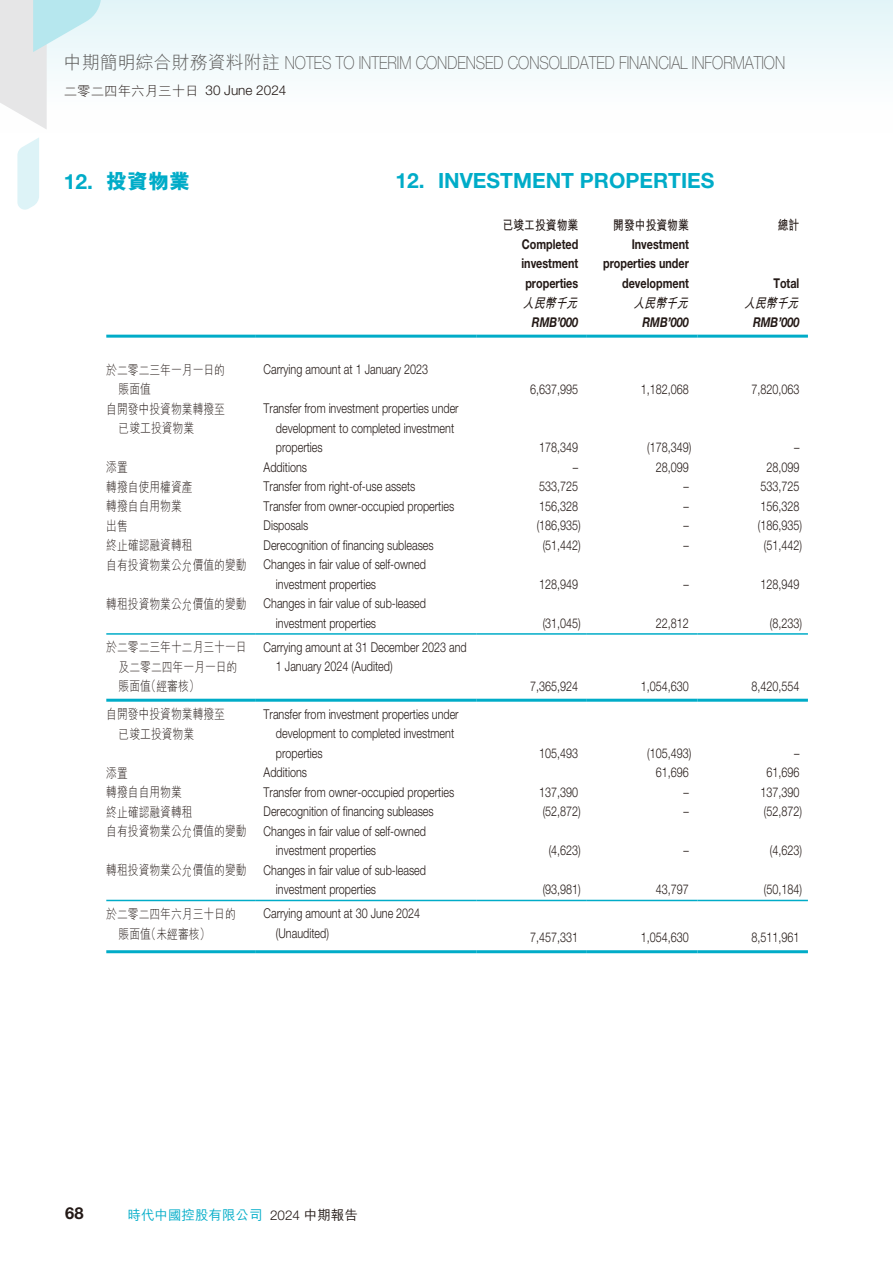
<style>
.page{position:relative;width:893px;height:1263px;background:#fff}
.page>*{position:absolute;margin:0;border:0;box-sizing:border-box;transform-origin:0 0}
.t1{font:700 21px "Helvetica Neue LT Std";color:#00acc8}
.t2{font:800 21px "M Hei HK";color:#00acc8}
.t3{font:100 18px "Helvetica Neue LT Std";color:#595857;scale:.83 1}
.t4{font:700 16.5px "Helvetica Neue LT Std";color:#231916}
.t5{font:300 13.5px/19.5px "Helvetica Neue LT Std";color:#231916;scale:.8 1}
.t6{font:300 13.5px/19.5px "M Hei HK";color:#231916;scale:.8 1}
.t7{font:700 13.5px/19.5px "Helvetica Neue LT Std";color:#231916;text-align:justify;scale:.8 1}
.t8{font:italic 700 13.5px "Helvetica Neue LT Std";color:#231916;scale:.8 1}
.t9{font:300 13.5px "M Hei HK";color:#231916}
.t10{font:500 13.5px "M Hei HK";color:#00acc8}
.t11{font:700 13.5px "M Hei HK";color:#231916;scale:.8 1}
.t12{font:italic 700 13.5px "M Hei HK";color:#231916;scale:.8 1}
.s1{font-family:"M Hei HK";font-weight:300}
.s2{font-family:"Helvetica Neue LT Std"}
.s3{font-family:"Helvetica Neue LT Std";font-weight:700}
.s4{font-family:"Helvetica Neue LT Std";font-weight:300;color:#231916}
.s5{color:#231916}
</style>
<div class="page">
<div style="left:0;top:0;width:893px;height:133px;background:linear-gradient(to bottom,#e2f5f8,#fff)"></div>
<svg style="left:0;top:0;width:101px;height:130px"></svg>
<svg style="left:17px;top:138px;width:22px;height:72px;background:#e1f4f8"></svg>
<hr style="left:106px;top:335px;width:149px;height:3px;background:#00acc8">
<hr style="left:255px;top:335px;width:221px;height:3px;background:#00acc8">
<hr style="left:476px;top:335px;width:111px;height:3px;background:#00acc8">
<hr style="left:587px;top:335px;width:110px;height:3px;background:#00acc8">
<hr style="left:697px;top:335px;width:111px;height:3px;background:#00acc8">
<hr style="left:106px;top:633px;width:149px;height:2px;background:#00acc8">
<hr style="left:255px;top:633px;width:221px;height:2px;background:#00acc8">
<hr style="left:476px;top:633px;width:111px;height:2px;background:#00acc8">
<hr style="left:587px;top:633px;width:110px;height:2px;background:#00acc8">
<hr style="left:697px;top:633px;width:111px;height:2px;background:#00acc8">
<hr style="left:106px;top:699px;width:149px;height:3px;background:#00acc8">
<hr style="left:255px;top:699px;width:221px;height:3px;background:#00acc8">
<hr style="left:476px;top:699px;width:111px;height:3px;background:#00acc8">
<hr style="left:587px;top:699px;width:110px;height:3px;background:#00acc8">
<hr style="left:697px;top:699px;width:111px;height:3px;background:#00acc8">
<hr style="left:106px;top:900px;width:149px;height:1px;background:#00acc8">
<hr style="left:255px;top:900px;width:221px;height:1px;background:#00acc8">
<hr style="left:476px;top:900px;width:111px;height:1px;background:#00acc8">
<hr style="left:587px;top:900px;width:110px;height:1px;background:#00acc8">
<hr style="left:697px;top:900px;width:111px;height:1px;background:#00acc8">
<hr style="left:106px;top:950px;width:149px;height:3px;background:#00acc8">
<hr style="left:255px;top:950px;width:221px;height:3px;background:#00acc8">
<hr style="left:476px;top:950px;width:111px;height:3px;background:#00acc8">
<hr style="left:587px;top:950px;width:110px;height:3px;background:#00acc8">
<hr style="left:697px;top:950px;width:111px;height:3px;background:#00acc8">
<h2 class="t3" style="left:64px;top:53px;width:871px"><span class="s1">中期簡明綜合財務資料附註</span> NOTES TO INTERIM CONDENSED CONSOLIDATED FINANCIAL INFORMATION</h2>
<p class="t9" style="left:64px;top:81px;width:224px">二零二四年六月三十日 <span class="s2">30 June 2024</span></p>
<h1 class="t2" style="left:64px;top:167px;width:128px"><span class="s3">12.</span> 投資物業</h1>
<h1 class="t1" style="left:395px;top:167px;width:321px">12. INVESTMENT PROPERTIES</h1>
<p class="t11" style="left:503px;top:215px;width:96px">已竣工投資物業</p>
<p class="t11" style="left:613px;top:215px;width:96px">開發中投資物業</p>
<p class="t11" style="left:778px;top:215px;width:29px">總計</p>
<p class="t7" style="left:521px;top:234px;width:72px">Completed investment properties</p>
<p class="t7" style="left:603px;top:234px;width:109px;text-align:right">Investment properties under development</p>
<p class="t7" style="left:773px;top:273px;width:34px">Total</p>
<p class="t12" style="left:523px;top:293px;width:75px">人民幣千元</p>
<p class="t12" style="left:633px;top:293px;width:75px">人民幣千元</p>
<p class="t12" style="left:744px;top:293px;width:75px">人民幣千元</p>
<p class="t8" style="left:532px;top:314px;width:60px">RMB’000</p>
<p class="t8" style="left:642px;top:314px;width:60px">RMB’000</p>
<p class="t8" style="left:753px;top:314px;width:60px">RMB’000</p>
<p class="t6" style="left:119px;top:360px;width:135px;text-indent:-12px">於二零二三年一月一日的賬面值</p>
<p class="t5" style="left:264px;top:359px;width:207px">Carrying amount at 1 January 2023</p>
<p class="t6" style="left:119px;top:399px;width:135px;text-indent:-12px">自開發中投資物業轉撥至已竣工投資物業</p>
<p class="t5" style="left:276px;top:398px;width:230px;text-indent:-12px">Transfer from investment properties under development to completed investment properties</p>
<p class="t5" style="left:530px;top:379px;width:62px">6,637,995</p>
<p class="t5" style="left:641px;top:379px;width:62px">1,182,068</p>
<p class="t5" style="left:751px;top:379px;width:62px">7,820,063</p>
<p class="t5" style="left:539px;top:437px;width:50px">178,349</p>
<p class="t5" style="left:647px;top:437px;width:57px">(178,349)</p>
<p class="t5" style="left:794px;top:437px;width:8px">–</p>
<p class="t6" style="left:106px;top:457px;width:29px">添置</p>
<p class="t5" style="left:264px;top:457px;width:56px">Additions</p>
<p class="t5" style="left:573px;top:457px;width:8px">–</p>
<p class="t5" style="left:656px;top:457px;width:43px">28,099</p>
<p class="t5" style="left:766px;top:457px;width:43px">28,099</p>
<p class="t6" style="left:106px;top:477px;width:109px">轉撥自使用權資產</p>
<p class="t5" style="left:264px;top:476px;width:191px">Transfer from right-of-use assets</p>
<p class="t5" style="left:539px;top:476px;width:50px">533,725</p>
<p class="t5" style="left:683px;top:476px;width:8px">–</p>
<p class="t5" style="left:760px;top:476px;width:50px">533,725</p>
<p class="t6" style="left:106px;top:496px;width:96px">轉撥自自用物業</p>
<p class="t5" style="left:264px;top:496px;width:240px">Transfer from owner-occupied properties</p>
<p class="t5" style="left:539px;top:496px;width:50px">156,328</p>
<p class="t5" style="left:683px;top:496px;width:8px">–</p>
<p class="t5" style="left:760px;top:496px;width:50px">156,328</p>
<p class="t6" style="left:106px;top:516px;width:29px">出售</p>
<p class="t5" style="left:264px;top:515px;width:57px">Disposals</p>
<p class="t5" style="left:537px;top:515px;width:57px">(186,935)</p>
<p class="t5" style="left:683px;top:515px;width:8px">–</p>
<p class="t5" style="left:758px;top:515px;width:57px">(186,935)</p>
<p class="t6" style="left:106px;top:535px;width:109px">終止確認融資轉租</p>
<p class="t5" style="left:264px;top:535px;width:214px">Derecognition of financing subleases</p>
<p class="t5" style="left:543px;top:535px;width:49px">(51,442)</p>
<p class="t5" style="left:683px;top:535px;width:8px">–</p>
<p class="t5" style="left:764px;top:535px;width:49px">(51,442)</p>
<p class="t6" style="left:106px;top:555px;width:177px">自有投資物業公允價值的變動</p>
<p class="t5" style="left:276px;top:554px;width:189px;text-indent:-12px">Changes in fair value of self-owned investment properties</p>
<p class="t5" style="left:539px;top:574px;width:50px">128,949</p>
<p class="t5" style="left:683px;top:574px;width:8px">–</p>
<p class="t5" style="left:760px;top:574px;width:50px">128,949</p>
<p class="t6" style="left:106px;top:594px;width:177px">轉租投資物業公允價值的變動</p>
<p class="t5" style="left:276px;top:593px;width:189px;text-indent:-12px">Changes in fair value of sub-leased investment properties</p>
<p class="t6" style="left:119px;top:637px;width:162px;text-indent:-12px">於二零二三年十二月三十一日及二零二四年一月一日的賬面值（經審核）</p>
<p class="t5" style="left:276px;top:637px;width:240px;text-indent:-12px">Carrying amount at 31 December 2023 and<br>1 January 2024 (Audited)</p>
<p class="t6" style="left:119px;top:704px;width:135px;text-indent:-12px">自開發中投資物業轉撥至已竣工投資物業</p>
<p class="t5" style="left:276px;top:704px;width:230px;text-indent:-12px">Transfer from investment properties under development to completed investment properties</p>
<p class="t5" style="left:543px;top:613px;width:49px">(31,045)</p>
<p class="t5" style="left:656px;top:613px;width:43px">22,812</p>
<p class="t5" style="left:770px;top:613px;width:42px">(8,233)</p>
<p class="t5" style="left:530px;top:676px;width:62px">7,365,924</p>
<p class="t5" style="left:641px;top:676px;width:62px">1,054,630</p>
<p class="t5" style="left:751px;top:676px;width:62px">8,420,554</p>
<p class="t5" style="left:539px;top:743px;width:50px">105,493</p>
<p class="t5" style="left:647px;top:743px;width:57px">(105,493)</p>
<p class="t5" style="left:794px;top:743px;width:8px">–</p>
<p class="t6" style="left:106px;top:763px;width:29px">添置</p>
<p class="t5" style="left:264px;top:762px;width:56px">Additions</p>
<p class="t5" style="left:656px;top:762px;width:43px">61,696</p>
<p class="t5" style="left:766px;top:762px;width:43px">61,696</p>
<p class="t6" style="left:106px;top:782px;width:96px">轉撥自自用物業</p>
<p class="t5" style="left:264px;top:782px;width:240px">Transfer from owner-occupied properties</p>
<p class="t5" style="left:539px;top:782px;width:50px">137,390</p>
<p class="t5" style="left:683px;top:782px;width:8px">–</p>
<p class="t5" style="left:760px;top:782px;width:50px">137,390</p>
<p class="t6" style="left:106px;top:802px;width:109px">終止確認融資轉租</p>
<p class="t5" style="left:264px;top:801px;width:214px">Derecognition of financing subleases</p>
<p class="t5" style="left:543px;top:801px;width:49px">(52,872)</p>
<p class="t5" style="left:683px;top:801px;width:8px">–</p>
<p class="t5" style="left:764px;top:801px;width:49px">(52,872)</p>
<p class="t6" style="left:106px;top:821px;width:177px">自有投資物業公允價值的變動</p>
<p class="t5" style="left:276px;top:821px;width:189px;text-indent:-12px">Changes in fair value of self-owned investment properties</p>
<p class="t5" style="left:549px;top:840px;width:42px">(4,623)</p>
<p class="t5" style="left:683px;top:840px;width:8px">–</p>
<p class="t5" style="left:770px;top:840px;width:42px">(4,623)</p>
<p class="t6" style="left:106px;top:860px;width:177px">轉租投資物業公允價值的變動</p>
<p class="t5" style="left:276px;top:860px;width:189px;text-indent:-12px">Changes in fair value of sub-leased investment properties</p>
<p class="t6" style="left:119px;top:904px;width:148px;text-indent:-12px">於二零二四年六月三十日的賬面值（未經審核）</p>
<p class="t5" style="left:276px;top:903px;width:182px;text-indent:-12px">Carrying amount at 30 June 2024 (Unaudited)</p>
<p class="t4" style="left:65px;top:1203px;width:20px">68</p>
<p class="t10" style="left:128px;top:1205px;width:232px">時代中國控股有限公司 <span class="s4">2024</span> <span class="s5">中期報告</span></p>
<p class="t5" style="left:543px;top:879px;width:49px">(93,981)</p>
<p class="t5" style="left:656px;top:879px;width:43px">43,797</p>
<p class="t5" style="left:764px;top:879px;width:49px">(50,184)</p>
<p class="t5" style="left:530px;top:927px;width:62px">7,457,331</p>
<p class="t5" style="left:641px;top:927px;width:62px">1,054,630</p>
<p class="t5" style="left:751px;top:927px;width:62px">8,511,961</p>
</div>
